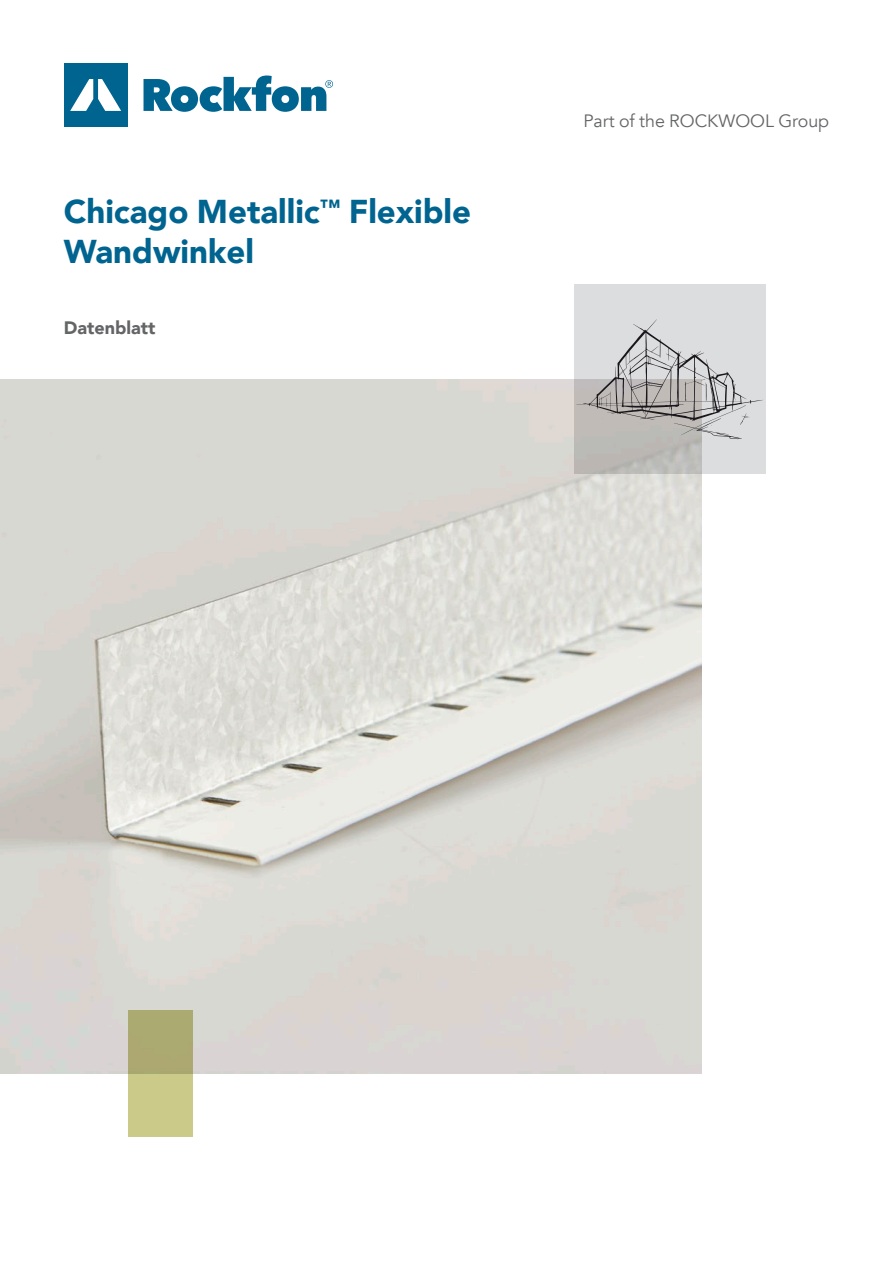
<style>
.page{position:relative;width:893px;height:1263px;background:#fff}
.page>*{position:absolute;margin:0;border:0;box-sizing:border-box;transform-origin:0 0}
.t1{font:900 33px/39.6px "Avenir";color:#006490}
.t2{font:900 18px "Avenir";color:#646567}
.t3{font:17.85px "Avenir";color:#646567}
</style>
<div class="page">
<img style="left:0;top:379px;width:702px;height:694px">
<svg style="left:144px;top:75px;width:189px;height:37px"></svg>
<div style="left:64px;top:63px;width:64px;height:64px;background:#006490"></div>
<svg style="left:70px;top:79px;width:51px;height:32px"></svg>
<svg style="left:574px;top:285px;width:191px;height:189px;background:#d0d1d0"></svg>
<svg style="left:576px;top:319px;width:187px;height:120px;background:#c3c3c2"></svg>
<svg style="left:128px;top:1010px;width:65px;height:126px;background:#bab97c"></svg>
<p class="t1" style="left:64px;top:191px;width:409px">Chicago Metallic<sup>™</sup> Flexible<br>Wandwinkel</p>
<p class="t2" style="left:64px;top:312px;width:93px">Datenblatt</p>
<p class="t3" style="left:583px;top:110px;width:247px">Part of the ROCKWOOL Group</p>
</div>
